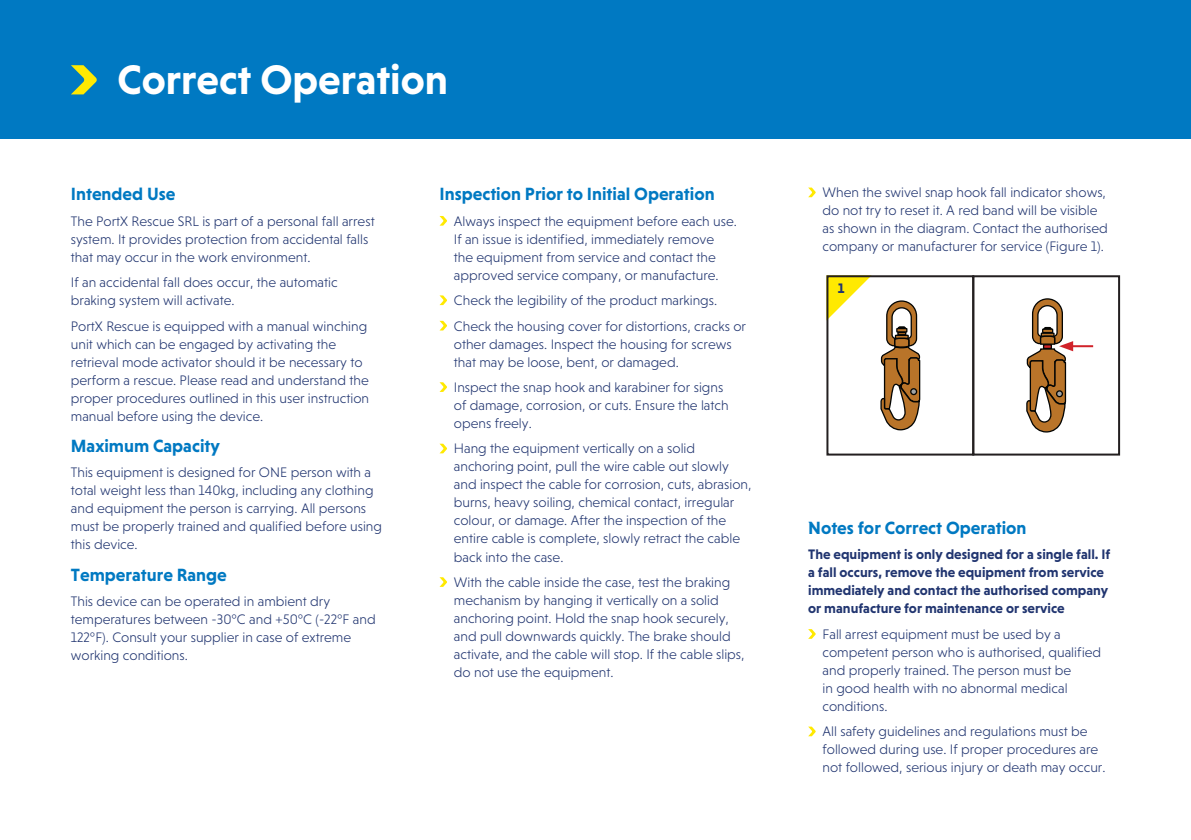
<style>
.page{position:relative;width:1191px;height:840px;background:#fff}
.page>*{position:absolute;margin:0;border:0;box-sizing:border-box;transform-origin:0 0}
.t1{font:700 42px "Niveau Grotesk";color:#fff}
.t2{font:700 18px "Niveau Grotesk";color:#0079c2}
.t3{font:300 14px/18px "Niveau Grotesk";color:#213570}
.t4{font:700 14px/18px "Niveau Grotesk";color:#213570}
</style>
<div class="page">
<div style="left:0;top:0;width:1191px;height:138px;background:#0079c2"></div>
<svg style="left:439px;top:216px;width:8px;height:9px"></svg>
<svg style="left:439px;top:295px;width:8px;height:10px"></svg>
<svg style="left:439px;top:320px;width:8px;height:10px"></svg>
<svg style="left:439px;top:382px;width:8px;height:10px"></svg>
<svg style="left:439px;top:443px;width:8px;height:10px"></svg>
<svg style="left:439px;top:577px;width:8px;height:9px"></svg>
<svg style="left:808px;top:187px;width:7px;height:10px"></svg>
<svg style="left:808px;top:629px;width:7px;height:9px"></svg>
<svg style="left:808px;top:726px;width:7px;height:9px"></svg>
<svg style="left:71px;top:65px;width:26px;height:29px"></svg>
<svg style="left:829px;top:278px;width:40px;height:40px"></svg>
<svg style="left:880px;top:300px;width:41px;height:131px"></svg>
<div style="left:826px;top:275px;width:148px;height:180px;border:2px solid #231f20"></div>
<div style="left:972px;top:275px;width:148px;height:180px;border:2px solid #231f20"></div>
<hr style="left:1070px;top:345px;width:23px;height:2px;background:#d1232a">
<svg style="left:1025px;top:298px;width:48px;height:155px"></svg>
<h1 class="t1" style="left:117px;top:55px;width:332px">Correct Operation</h1>
<p class="t2" style="left:71px;top:184px;width:106px">Intended Use</p>
<p class="t3" style="left:71px;top:212px;width:305px">The PortX Rescue SRL is part of a personal fall arrest system. It provides protection from accidental falls that may occur in the work environment.</p>
<p class="t3" style="left:71px;top:273px;width:268px">If an accidental fall does occur, the automatic braking system will activate.</p>
<p class="t3" style="left:71px;top:316px;width:300px">PortX Rescue is equipped with a manual winching unit which can be engaged by activating the retrieval mode activator should it be necessary to perform a rescue. Please read and understand the proper procedures outlined in this user instruction manual before using the device.</p>
<p class="t2" style="left:71px;top:435px;width:150px">Maximum Capacity</p>
<p class="t3" style="left:71px;top:463px;width:313px">This equipment is designed for ONE person with a total weight less than 140kg, including any clothing and equipment the person is carrying. All persons must be properly trained and qualified before using this device.</p>
<p class="t2" style="left:71px;top:564px;width:157px">Temperature Range</p>
<p class="t3" style="left:71px;top:592px;width:306px">This device can be operated in ambient dry temperatures between -30°C and +50°C (-22°F and 122°F). Consult your supplier in case of extreme working conditions.</p>
<p class="t2" style="left:439px;top:184px;width:277px">Inspection Prior to Initial Operation</p>
<p class="t3" style="left:454px;top:212px;width:285px">Always inspect the equipment before each use.<br>If an issue is identified, immediately remove the equipment from service and contact the approved service company, or manufacture.</p>
<p class="t3" style="left:454px;top:287px;width:294px;line-height:25.4px">Check the legibility of the product markings.<br>Check the housing cover for distortions, cracks or</p>
<p class="t3" style="left:454px;top:334px;width:279px">other damages. Inspect the housing for screws that may be loose, bent, or damaged.</p>
<p class="t3" style="left:454px;top:378px;width:276px">Inspect the snap hook and karabiner for signs of damage, corrosion, or cuts. Ensure the latch opens freely.</p>
<p class="t3" style="left:454px;top:439px;width:299px">Hang the equipment vertically on a solid anchoring point, pull the wire cable out slowly and inspect the cable for corrosion, cuts, abrasion, burns, heavy soiling, chemical contact, irregular colour, or damage. After the inspection of the entire cable is complete, slowly retract the cable back into the case.</p>
<p class="t3" style="left:454px;top:572px;width:292px">With the cable inside the case, test the braking mechanism by hanging it vertically on a solid anchoring point. Hold the snap hook securely, and pull downwards quickly. The brake should activate, and the cable will stop. If the cable slips, do not use the equipment.</p>
<p class="t3" style="left:822px;top:183px;width:287px">When the swivel snap hook fall indicator shows, do not try to reset it. A red band will be visible as shown in the diagram. Contact the authorised company or manufacturer for service (Figure 1).</p>
<p class="t4" style="left:838px;top:279px;width:8px">1</p>
<p class="t2" style="left:808px;top:517px;width:220px">Notes for Correct Operation</p>
<p class="t4" style="left:808px;top:545px;width:304px">The equipment is only designed for a single fall. If a fall occurs, remove the equipment from service immediately and contact the authorised company or manufacture for maintenance or service</p>
<p class="t3" style="left:822px;top:624px;width:280px">Fall arrest equipment must be used by a competent person who is authorised, qualified and properly trained. The person must be<br>in good health with no abnormal medical conditions.</p>
<p class="t3" style="left:822px;top:722px;width:284px">All safety guidelines and regulations must be followed during use. If proper procedures are not followed, serious injury or death may occur.</p>
</div>
